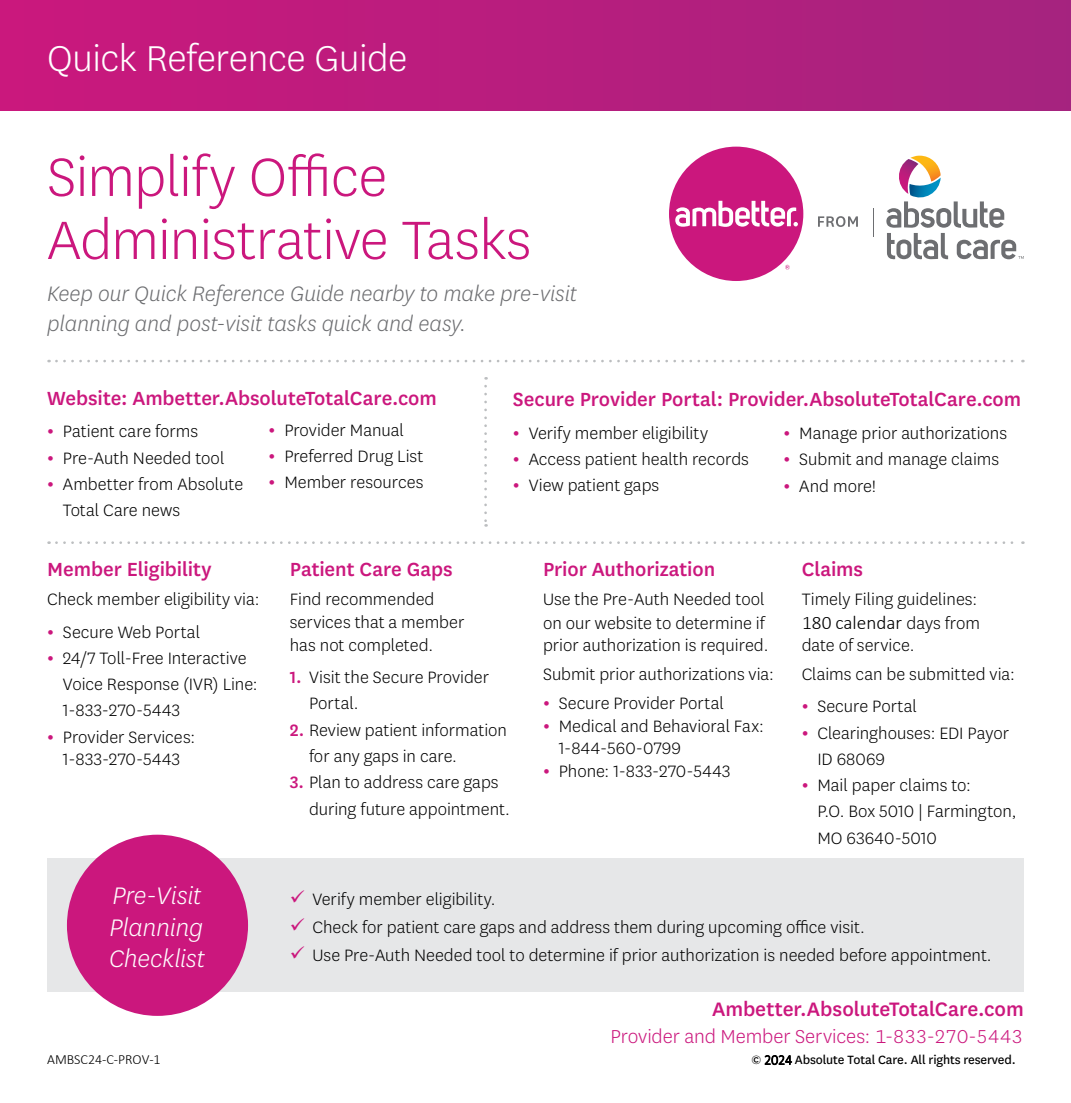
<style>
.page{position:relative;width:1071px;height:1103px;background:#fff}
.page>*{position:absolute;margin:0;border:0;box-sizing:border-box;transform-origin:0 0}
.t1{font:300 63px/63px "Centene Sans";letter-spacing:-.015em;color:#cb177d}
.t2{font:300 42px "Centene Sans";letter-spacing:-.01em;color:#fff}
.t3{font:italic 300 28px/31.5px "Centene Sans";letter-spacing:-.01em;color:#fff}
.t4{font:italic 300 24.5px/29.8px "Centene Sans";letter-spacing:-.01em;color:#6d6e71}
.t5{font:500 22.75px "Centene Sans";letter-spacing:-.005em;color:#cb177d}
.t6{font:500 22.22px "Centene Sans";letter-spacing:-.005em;color:#cb177d}
.t7{font:300 21.88px "Centene Sans";letter-spacing:-.005em;color:#cb177d}
.t8{font:300 19.25px/26.2px "Centene Sans";color:#000}
.t9{font:14px "Centene Sans";letter-spacing:-.01em;color:#000}
.t10{font:300 14px "Calibri";letter-spacing:-.005em;color:#000}
.s1{font-weight:700;color:#cb177d}
.s2{font-weight:500;color:#cb177d}
.s3{font-family:"Calibri"}
.s4{color:#cb177d}
.s5{font-family:"Calibri";font-weight:300}
</style>
<div class="page">
<svg style="left:56px;top:360px;width:967px;height:2px"></svg>
<svg style="left:56px;top:541px;width:967px;height:3px"></svg>
<svg style="left:484px;top:386px;width:3px;height:140px"></svg>
<div style="left:0;top:0;width:1071px;height:110px;background:linear-gradient(to right,#ca187d,#a5237f)"></div>
<div style="left:47px;top:858px;width:977px;height:134px;background:#e6e7e8"></div>
<div style="left:669px;top:147px;width:134px;height:134px;background:#cb177d;border-radius:50%"></div>
<svg style="left:675px;top:201px;width:123px;height:26px"></svg>
<svg style="left:785px;top:265px;width:5px;height:4px"></svg>
<svg style="left:818px;top:216px;width:40px;height:11px"></svg>
<svg style="left:873px;top:208px;width:1px;height:28px"></svg>
<svg style="left:886px;top:156px;width:138px;height:104px"></svg>
<div style="left:67px;top:834px;width:181px;height:181px;background:#cb177d;border-radius:50%"></div>
<h1 class="t2" style="left:47px;top:32px;width:362px">Quick Reference Guide</h1>
<h2 class="t1" style="left:47px;top:143px;width:485px">Simplify Office<br>Administrative Tasks</h2>
<p class="t4" style="left:47px;top:278px;width:531px">Keep our Quick Reference Guide nearby to make pre-visit planning and post-visit tasks quick and easy.</p>
<p class="t6" style="left:47px;top:383px;width:391px">Website: Ambetter.AbsoluteTotalCare.com</p>
<p class="t8" style="left:47px;top:418px;width:153px"><span class="s1">•</span> Patient care forms</p>
<p class="t8" style="left:47px;top:444px;width:179px"><span class="s1">•</span> Pre-Auth Needed tool</p>
<p class="t8" style="left:63px;top:470px;width:182px;text-indent:-16px"><span class="s1">•</span> Ambetter from Absolute<br>Total Care news</p>
<p class="t8" style="left:269px;top:416px;width:137px"><span class="s1">•</span> Provider Manual</p>
<p class="t8" style="left:269px;top:442px;width:156px"><span class="s1">•</span> Preferred Drug List</p>
<p class="t8" style="left:269px;top:469px;width:156px"><span class="s1">•</span> Member resources</p>
<p class="t6" style="left:513px;top:384px;width:510px">Secure Provider Portal: Provider.AbsoluteTotalCare.com</p>
<p class="t8" style="left:513px;top:419px;width:197px"><span class="s1">•</span> Verify member eligibility</p>
<p class="t8" style="left:513px;top:445px;width:237px"><span class="s1">•</span> Access patient health records</p>
<p class="t8" style="left:513px;top:471px;width:148px"><span class="s1">•</span> View patient gaps</p>
<p class="t8" style="left:784px;top:419px;width:225px"><span class="s1">•</span> Manage prior authorizations</p>
<p class="t8" style="left:784px;top:446px;width:217px"><span class="s1">•</span> Submit and manage claims</p>
<p class="t8" style="left:784px;top:472px;width:94px"><span class="s1">•</span> And more!</p>
<h2 class="t6" style="left:47px;top:554px;width:166px">Member Eligibility</h2>
<p class="t8" style="left:47px;top:585px;width:214px">Check member eligibility via:</p>
<p class="t8" style="left:47px;top:618px;width:154px"><span class="s1">•</span> Secure Web Portal</p>
<p class="t8" style="left:63px;top:644px;width:196px;text-indent:-16px"><span class="s1">•</span> 24/7 Toll-Free Interactive<br>Voice Response (IVR) Line:<br>1-833-270-5443</p>
<p class="t8" style="left:47px;top:725px;width:149px;line-height:22.8px;text-align:center"><span class="s1">•</span> Provider Services:<br>1-833-270-5443</p>
<h2 class="t6" style="left:290px;top:554px;width:164px">Patient Care Gaps</h2>
<p class="t8" style="left:290px;top:587px;width:176px;line-height:22.8px">Find recommended services that a member has not completed.</p>
<p class="t8" style="left:309px;top:663px;width:182px;text-indent:-19px"><span class="s2">1.</span> Visit the Secure Provider<br>Portal.</p>
<p class="t8" style="left:309px;top:716px;width:200px;text-indent:-19px"><span class="s2">2.</span> Review patient information for any gaps in care.</p>
<p class="t8" style="left:309px;top:768px;width:202px;text-indent:-19px"><span class="s2">3.</span> Plan to address care gaps during future appointment.</p>
<h2 class="t6" style="left:543px;top:554px;width:174px">Prior Authorization</h2>
<p class="t8" style="left:543px;top:586px;width:223px;line-height:23.8px">Use the Pre-Auth Needed tool on our website to determine if</p>
<p class="t8" style="left:543px;top:631px;width:227px">prior authorization is required.</p>
<p class="t8" style="left:543px;top:660px;width:232px">Submit prior authorizations via:</p>
<p class="t8" style="left:543px;top:689px;width:182px"><span class="s1">•</span> Secure Provider Portal</p>
<p class="t8" style="left:559px;top:713px;width:207px;line-height:22.8px;text-indent:-16px"><span class="s1">•</span> Medical and Behavioral Fax:<br>1-844-560-0799</p>
<p class="t8" style="left:543px;top:757px;width:189px"><span class="s1">•</span> Phone: 1-833-270-5443</p>
<h2 class="t6" style="left:802px;top:554px;width:63px">Claims</h2>
<p class="t8" style="left:802px;top:586px;width:180px;line-height:23.8px">Timely Filing guidelines:<br><span class="s3">180 calendar</span> days from</p>
<p class="t8" style="left:802px;top:631px;width:114px">date of service.</p>
<p class="t8" style="left:802px;top:660px;width:215px">Claims can be submitted via:</p>
<p class="t8" style="left:802px;top:692px;width:117px"><span class="s1">•</span> Secure Portal</p>
<p class="t8" style="left:817px;top:719px;width:193px;text-indent:-16px"><span class="s1">•</span> Clearinghouses: EDI Payor<br>ID 68069</p>
<p class="t8" style="left:817px;top:771px;width:201px;text-indent:-16px"><span class="s1">•</span> Mail paper claims to:<br>P.O. Box 5010 | Farmington,<br>MO 63640-5010</p>
<h3 class="t3" style="left:109px;top:879px;width:98px">Pre-Visit<br>Planning<br>Checklist</h3>
<p class="t8" style="left:290px;top:885px;width:207px"><span class="s4">✓</span> Verify member eligibility.</p>
<p class="t8" style="left:290px;top:913px;width:577px"><span class="s4">✓</span> Check for patient care gaps and address them during upcoming office visit.</p>
<p class="t8" style="left:290px;top:941px;width:703px"><span class="s4">✓</span> Use Pre-Auth Needed tool to determine if prior authorization is needed before appointment.</p>
<p class="t5" style="left:712px;top:993px;width:313px">Ambetter.AbsoluteTotalCare.com</p>
<p class="t7" style="left:611px;top:1022px;width:415px">Provider and Member Services: 1-833-270-5443</p>
<p class="t10" style="left:47px;top:1051px;width:115px">AMBSC24‐C‐PROV‐1</p>
<p class="t9" style="left:752px;top:1050px;width:266px">© <span class="s5">2024</span> Absolute Total Care. All rights reserved.</p>
</div>
